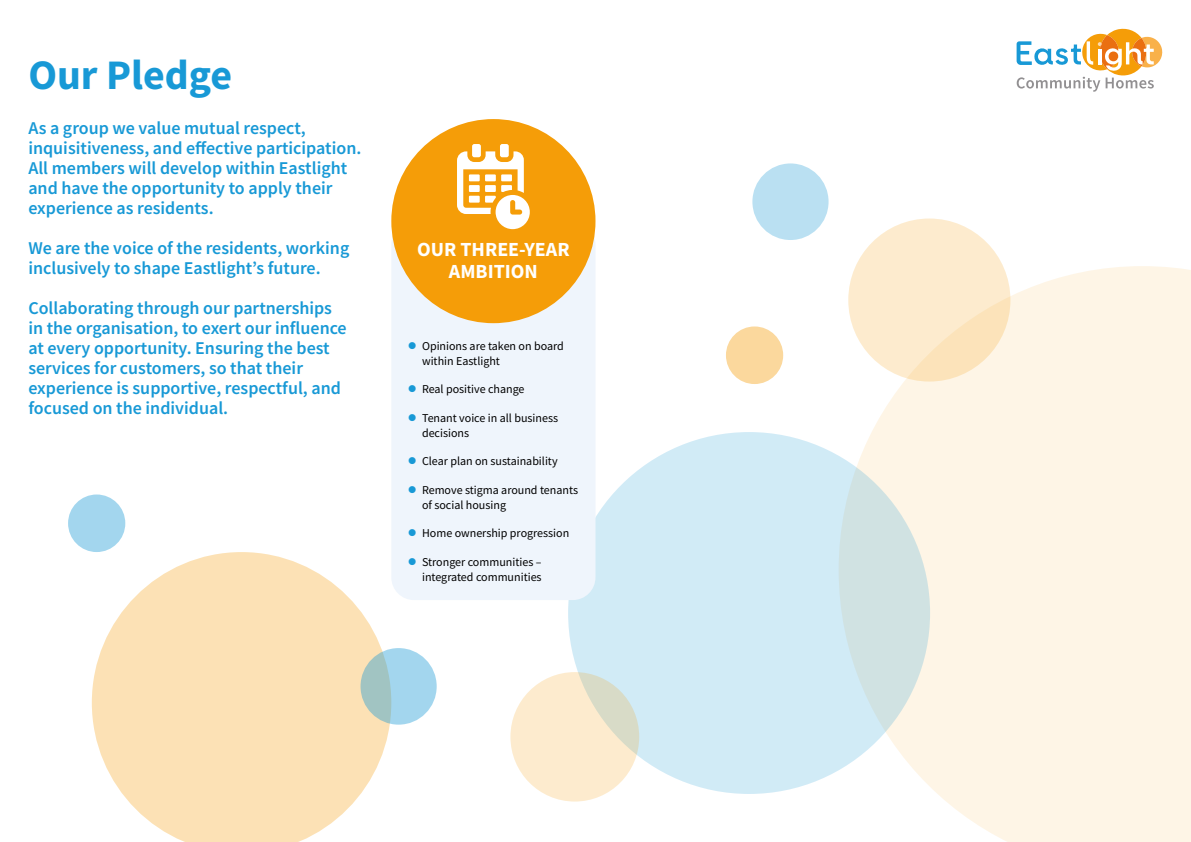
<style>
.page{position:relative;width:1191px;height:842px;background:#fff}
.page>*{position:absolute;margin:0;border:0;box-sizing:border-box;transform-origin:0 0}
.t1{font:700 42px "Source Sans Pro";color:#1899d6}
.t2{font:700 20px/22px "Source Sans Pro";color:#fff;text-align:center}
.t3{font:600 18px/20px "Source Sans Pro";color:#1899d6}
.t4{font:12px/14.4px "Source Sans Pro";color:#000}
.s1{color:#1899d6}
</style>
<div class="page">
<svg style="left:838px;top:266px;width:353px;height:576px;background:#fef6e8"></svg>
<div style="left:568px;top:432px;width:362px;height:362px;background:linear-gradient(to right,#d1eefc,#d0e5e8);border-radius:50%"></div>
<svg style="left:92px;top:552px;width:298px;height:290px;fill:#fce1b5"></svg>
<svg style="left:848px;top:218px;width:162px;height:164px;background:#fce9ca"></svg>
<svg style="left:510px;top:672px;width:129px;height:129px;background:#f6e8cd"></svg>
<svg style="left:360px;top:648px;width:77px;height:77px;background:#a4d0de"></svg>
<div style="left:752px;top:163px;width:76px;height:77px;background:#bae0f2;border-radius:50%"></div>
<div style="left:391px;top:222px;width:204px;height:378px;background:#eff5fc;border-radius:23px"></div>
<div style="left:391px;top:119px;width:204px;height:204px;background:#f59d08;border-radius:50%"></div>
<div style="left:472px;top:144px;width:9px;height:13px;background:#fff;border-radius:2px"></div>
<div style="left:500px;top:144px;width:9px;height:13px;background:#fff;border-radius:2px"></div>
<svg style="left:457px;top:151px;width:73px;height:78px"></svg>
<svg style="left:1016px;top:29px;width:146px;height:63px"></svg>
<div style="left:68px;top:494px;width:57px;height:58px;background:#a3d6ee;border-radius:50%"></div>
<div style="left:726px;top:326px;width:57px;height:58px;background:#fbd89d;border-radius:50%"></div>
<p class="t1" style="left:28px;top:47px;width:205px">Our Pledge</p>
<p class="t3" style="left:28px;top:117px;width:334px">As a group we value mutual respect, inquisitiveness, and effective participation.<br>All members will develop within Eastlight and have the opportunity to apply their experience as residents.</p>
<p class="t3" style="left:28px;top:237px;width:322px">We are the voice of the residents, working inclusively to shape Eastlight’s future.</p>
<p class="t3" style="left:28px;top:297px;width:320px">Collaborating through our partnerships in the organisation, to exert our influence at every opportunity. Ensuring the best services for customers, so that their experience is supportive, respectful, and focused on the individual.</p>
<p class="t2" style="left:417px;top:238px;width:154px">OUR THREE-YEAR<br>AMBITION</p>
<p class="t4" style="left:422px;top:339px;width:143px;text-indent:-14px"><span class="s1">●</span> Opinions are taken on board within Eastlight</p>
<p class="t4" style="left:408px;top:382px;width:118px"><span class="s1">●</span> Real positive change</p>
<p class="t4" style="left:422px;top:411px;width:138px;text-indent:-14px"><span class="s1">●</span> Tenant voice in all business decisions</p>
<p class="t4" style="left:408px;top:454px;width:151px"><span class="s1">●</span> Clear plan on sustainability</p>
<p class="t4" style="left:422px;top:483px;width:157px;text-indent:-14px"><span class="s1">●</span> Remove stigma around tenants of social housing</p>
<p class="t4" style="left:408px;top:526px;width:163px"><span class="s1">●</span> Home ownership progression</p>
<p class="t4" style="left:408px;top:555px;width:135px;text-align:right"><span class="s1">●</span> Stronger communities – integrated communities</p>
</div>
